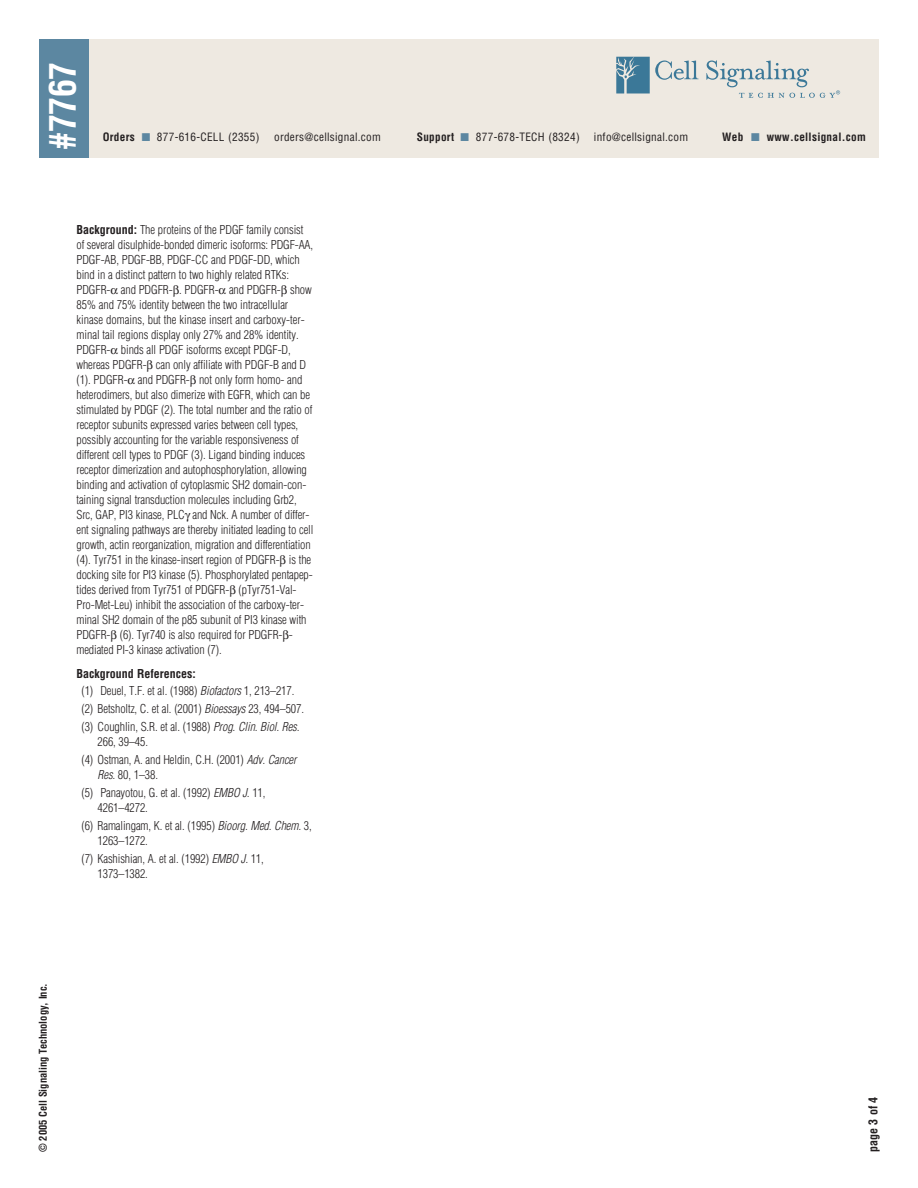
<style>
.page{position:relative;width:918px;height:1188px;background:#fff}
.page>*{position:absolute;margin:0;border:0;box-sizing:border-box;transform-origin:0 0}
.t1{font:700 condensed 36px "Helvetica";color:#fff}
.t2{font:300 condensed 12px/15px "Helvetica";letter-spacing:-.01em;color:#231f20}
.t3{font:700 condensed 12px "Helvetica";color:#231f20}
.t4{font:condensed 11.25px "Helvetica";letter-spacing:.025em;color:#231f20}
.t5{font:700 condensed 11.25px "Helvetica";letter-spacing:.025em;color:#231f20}
.t6{font:700 condensed 10.5px "Helvetica";letter-spacing:-.005em;color:#231f20}
.s1{font-weight:700}
.s2{color:#5c87a1}
.s3{font-style:italic}
</style>
<div class="page">
<div style="left:39px;top:39px;width:840px;height:119px;background:#eee9e1"></div>
<div style="left:39px;top:39px;width:49px;height:119px;background:#5c87a1"></div>
<svg style="left:616px;top:57px;width:82px;height:37px"></svg>
<svg style="left:706px;top:60px;width:134px;height:38px"></svg>
<h1 class="t1" style="left:42px;top:150px;width:89px;rotate:-90deg">#7767</h1>
<p class="t4" style="left:103px;top:131px;width:158px"><span class="s1">Orders</span> <span class="s2">■</span> 877-616-CELL (2355)</p>
<p class="t4" style="left:274px;top:131px;width:108px">orders@cellsignal.com</p>
<p class="t4" style="left:417px;top:131px;width:164px"><span class="s1">Support</span> <span class="s2">■</span> 877-678-TECH (8324)</p>
<p class="t4" style="left:594px;top:131px;width:96px">info@cellsignal.com</p>
<p class="t5" style="left:722px;top:131px;width:145px">Web <span class="s2">■</span> www.cellsignal.com</p>
<p class="t2" style="left:76px;top:222px;width:238px"><span class="s1">Background:</span> The proteins of the PDGF family consist of several disulphide-bonded dimeric isoforms: PDGF-AA, PDGF-AB, PDGF-BB, PDGF-CC and PDGF-DD, which bind in a distinct pattern to two highly related RTKs:<br>PDGFR- and PDGFR- . PDGFR- and PDGFR- show 85% and 75% identity between the two intracellular kinase domains, but the kinase insert and carboxy-ter&shy;minal tail regions display only 27% and 28% identity.<br>PDGFR- binds all PDGF isoforms except PDGF-D, whereas PDGFR- can only affiliate with PDGF-B and D (1). PDGFR- and PDGFR- not only form homo- and heterodimers, but also dimerize with EGFR, which can be stimulated by PDGF (2). The total number and the ratio of receptor subunits expressed varies between cell types, possibly accounting for the variable responsiveness of different cell types to PDGF (3). Ligand binding induces receptor dimerization and autophosphorylation, allowing binding and activation of cytoplasmic SH2 domain-con&shy;taining signal transduction molecules including Grb2, Src, GAP, PI3 kinase, PLC and Nck. A number of differ&shy;ent signaling pathways are thereby initiated leading to cell growth, actin reorganization, migration and differentiation (4). Tyr751 in the kinase-insert region of PDGFR- is the docking site for PI3 kinase (5). Phosphorylated pentapep&shy;tides derived from Tyr751 of PDGFR- (pTyr751-Val-Pro-Met-Leu) inhibit the association of the carboxy-ter&shy;minal SH2 domain of the p85 subunit of PI3 kinase with PDGFR- (6). Tyr740 is also required for PDGFR- - mediated PI-3 kinase activation (7).</p>
<p class="t2" style="left:81px;top:666px;width:214px;line-height:16.5px;text-indent:-5px"><span class="s1">Background References:<br></span>(1) Deuel, T.F. et al. (1988) <span class="s3">Biofactors</span> 1, 213–217.</p>
<p class="t2" style="left:81px;top:699px;width:224px;line-height:18px">(2) Betsholtz, C. et al. (2001) <span class="s3">Bioessays</span> 23, 494–507. (3) Coughlin, S.R. et al. (1988) <span class="s3">Prog. Clin. Biol. Res.</span></p>
<p class="t2" style="left:81px;top:732px;width:217px;line-height:18px;text-indent:16px">266, 39–45.<br>(4) Ostman, A. and Heldin, C.H. (2001) <span class="s3">Adv. Cancer</span></p>
<p class="t2" style="left:81px;top:765px;width:185px;line-height:18px;text-indent:16px"><span class="s3">Res.</span> 80, 1–38.<br>(5) Panayotou, G. et al. (1992) <span class="s3">EMBO J.</span> 11,</p>
<p class="t2" style="left:81px;top:798px;width:232px;line-height:18px;text-indent:16px">4261–4272.<br>(6) Ramalingam, K. et al. (1995) <span class="s3">Bioorg. Med. Chem.</span> 3,</p>
<p class="t2" style="left:81px;top:831px;width:184px;line-height:18px;text-indent:16px">1263–1272.<br>(7) Kashishian, A. et al. (1992) <span class="s3">EMBO J.</span> 11,</p>
<p class="t2" style="left:98px;top:866px;width:52px">1373–1382.</p>
<p class="t6" style="left:37px;top:1152px;width:170px;rotate:-90deg">© 2005 Cell Signaling Technology, Inc.</p>
<p class="t3" style="left:866px;top:1152px;width:57px;rotate:-90deg">page 3 of 4</p>
</div>
